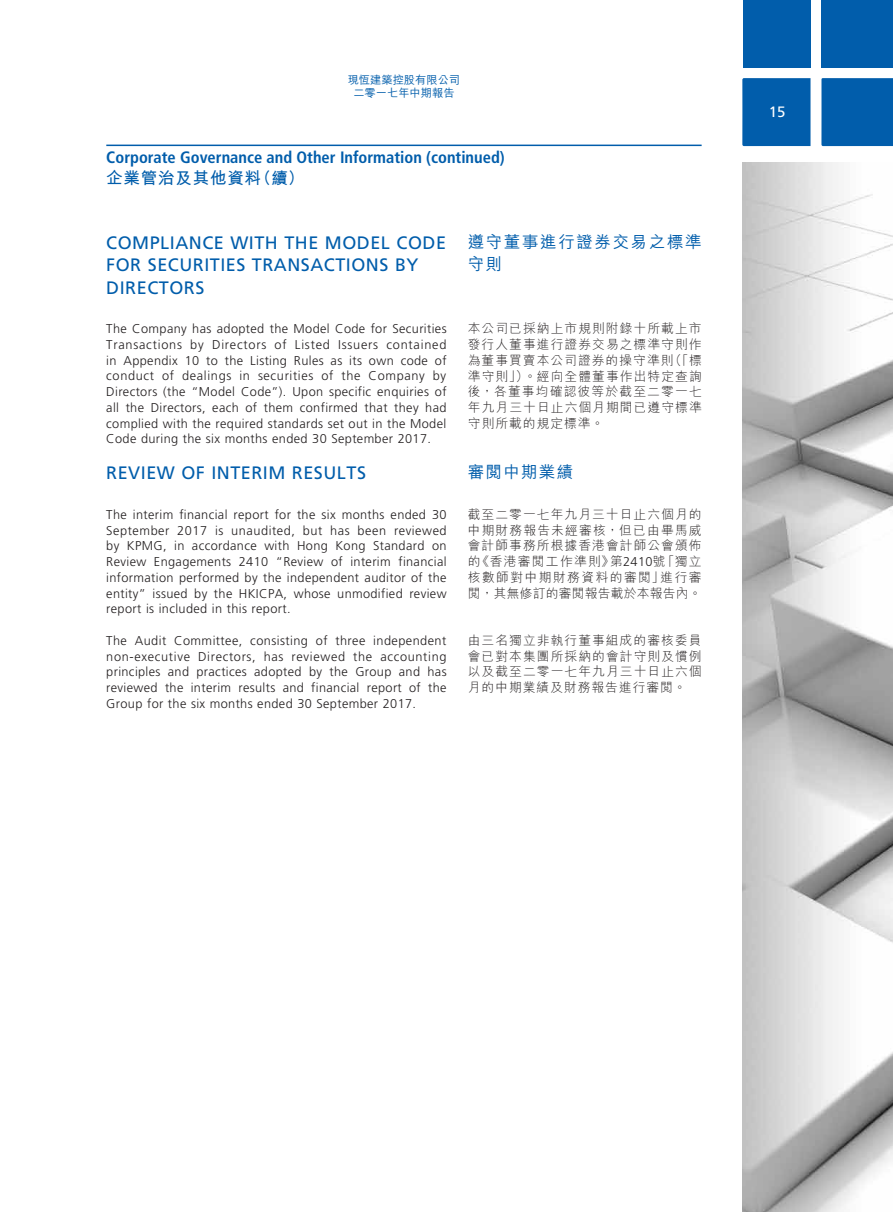
<style>
.page{position:relative;width:893px;height:1212px;background:#fff}
.page>*{position:absolute;margin:0;border:0;box-sizing:border-box;transform-origin:0 0}
.t1{font:18px/22.5px "Frutiger LT Std";letter-spacing:.03em;color:#015dab}
.t2{font:700 condensed 16.5px "Frutiger LT Std";color:#015dab}
.t3{font:500 16.5px/22.5px "M Hei HK";letter-spacing:.1em;color:#015dab}
.t4{font:700 16.5px "M Hei HK";letter-spacing:.05em;color:#015dab}
.t5{font:15px "Frutiger LT Std";color:#fff}
.t6{font:300 12.75px/15.8px "Frutiger LT Std";letter-spacing:.03em;color:#231f20;text-align:justify}
.t7{font:300 12.75px/15.8px "M Hei HK";letter-spacing:.085em;color:#231f20;text-align:justify}
.t8{font:500 11.25px/13.5px "M Hei HK";color:#015dab;text-align:center}
.s1{font-family:"Frutiger LT Std"}
</style>
<div class="page">
<hr style="left:106px;top:145px;width:596px;height:1px;background:#015dab">
<div style="left:743px;top:0;width:67px;height:67px;background:#015dab"></div>
<div style="left:822px;top:0;width:71px;height:67px;background:#015dab"></div>
<div style="left:742px;top:78px;width:68px;height:68px;background:#015dab"></div>
<div style="left:821px;top:78px;width:72px;height:68px;background:#015dab"></div>
<img style="left:742px;top:162px;width:151px;height:1050px">
<p class="t8" style="left:348px;top:72px;width:114px">現恆建築控股有限公司二零一七年中期報告</p>
<p class="t2" style="left:106px;top:147px;width:400px">Corporate Governance and Other Information (continued)</p>
<p class="t4" style="left:106px;top:166px;width:200px">企業管治及其他資料（續）</p>
<h1 class="t1" style="left:106px;top:231px;width:341px">COMPLIANCE WITH THE MODEL CODE<br>FOR SECURITIES TRANSACTIONS BY<br>DIRECTORS</h1>
<p class="t6" style="left:106px;top:321px;width:342px">The Company has adopted the Model Code for Securities Transactions by Directors of Listed Issuers contained in Appendix 10 to the Listing Rules as its own code of conduct of dealings in securities of the Company by Directors (the “Model Code”). Upon specific enquiries of all the Directors, each of them confirmed that they had complied with the required standards set out in the Model Code during the six months ended 30 September 2017.</p>
<h1 class="t1" style="left:106px;top:462px;width:261px">REVIEW OF INTERIM RESULTS</h1>
<p class="t6" style="left:106px;top:507px;width:342px">The interim financial report for the six months ended 30<br>September 2017 is unaudited, but has been reviewed by KPMG, in accordance with Hong Kong Standard on Review Engagements 2410 “Review of interim financial information performed by the independent auditor of the entity” issued by the HKICPA, whose unmodified review report is included in this report.</p>
<p class="t6" style="left:106px;top:633px;width:342px">The Audit Committee, consisting of three independent non-executive Directors, has reviewed the accounting principles and practices adopted by the Group and has reviewed the interim results and financial report of the Group for the six months ended 30 September 2017.</p>
<p class="t3" style="left:468px;top:229px;width:235px">遵守董事進行證券交易之標準守則</p>
<p class="t7" style="left:468px;top:320px;width:236px">本公司已採納上市規則附錄十所載上市發行人董事進行證券交易之標準守則作為董事買賣本公司證券的操守準則（「標準守則」）。經向全體董事作出特定查詢後，各董事均確認彼等於截至二零一七年九月三十日止六個月期間已遵守標準守則所載的規定標準。</p>
<p class="t3" style="left:468px;top:460px;width:107px">審閱中期業績</p>
<p class="t7" style="left:468px;top:506px;width:235px">截至二零一七年九月三十日止六個月的中期財務報告未經審核，但已由畢馬威會計師事務所根據香港會計師公會頒佈的《香港審閱工作準則》第<span class="s1">2410</span>號「獨立核數師對中期財務資料的審閱」進行審閱，其無修訂的審閱報告載於本報告內。</p>
<p class="t7" style="left:468px;top:632px;width:235px">由三名獨立非執行董事組成的審核委員會已對本集團所採納的會計守則及慣例以及截至二零一七年九月三十日止六個月的中期業績及財務報告進行審閱。</p>
<p class="t5" style="left:769px;top:103px;width:18px">15</p>
</div>
